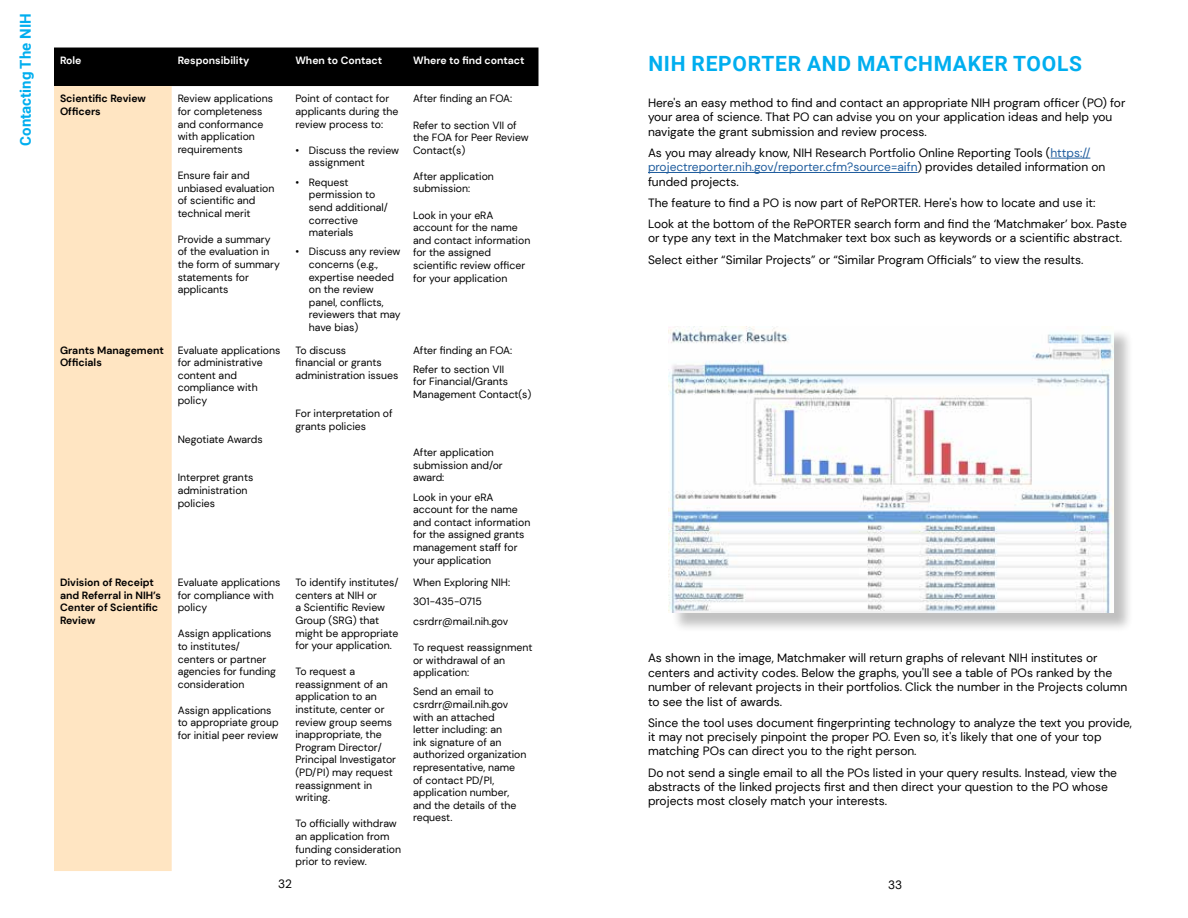
<style>
.page{position:relative;width:1188px;height:918px;background:#fff}
.page>*{position:absolute;margin:0;border:0;box-sizing:border-box;transform-origin:0 0}
.t1{font:700 21px "Roboto";letter-spacing:.035em;color:#00aeef}
.t2{font:700 15px "Roboto";color:#00aeef}
.t3{font:12px/14.4px "DM Sans";color:#000}
.t4{font:10.5px/12.6px "DM Sans";color:#000}
.t5{font:700 10.5px/12.6px "DM Sans";color:#000}
.t6{font:700 10.5px "DM Sans";color:#fff}
.s1{color:#215e9e}
</style>
<div class="page">
<div style="left:54px;top:48px;width:484px;height:38px;background:#000"></div>
<div style="left:54px;top:86px;width:118px;height:785px;background:#ffe5c2"></div>
<hr style="left:1050px;top:158px;width:40px;height:1px;background:#215e9e">
<hr style="left:648px;top:172px;width:270px;height:1px;background:#215e9e">
<div style="left:671px;top:329px;width:463px;height:305px;background:#000;opacity:.25"></div>
<img style="left:669px;top:326px;width:444px;height:287px">
<h2 class="t2" style="left:15px;top:146px;width:134px;rotate:-90deg">Contacting The NIH</h2>
<p class="t6" style="left:60px;top:54px;width:23px">Role</p>
<p class="t6" style="left:178px;top:54px;width:73px">Responsibility</p>
<p class="t6" style="left:295px;top:54px;width:88px">When to Contact</p>
<p class="t6" style="left:413px;top:54px;width:113px">Where to find contact</p>
<p class="t5" style="left:60px;top:92px;width:87px">Scientific Review<br>Officers</p>
<p class="t4" style="left:178px;top:92px;width:97px">Review applications for completeness and conformance with application requirements</p>
<p class="t4" style="left:178px;top:169px;width:98px">Ensure fair and unbiased evaluation of scientific and technical merit</p>
<p class="t4" style="left:178px;top:233px;width:104px">Provide a summary of the evaluation in the form of summary statements for applicants</p>
<p class="t4" style="left:413px;top:92px;width:101px">After finding an FOA:</p>
<p class="t4" style="left:413px;top:119px;width:117px">Refer to section VII of the FOA for Peer Review<br>Contact(s)</p>
<p class="t4" style="left:413px;top:170px;width:82px">After application submission:</p>
<p class="t4" style="left:413px;top:209px;width:119px">Look in your eRA account for the name and contact information for the assigned scientific review officer for your application</p>
<p class="t4" style="left:295px;top:92px;width:105px">Point of contact for applicants during the review process to:</p>
<p class="t4" style="left:309px;top:144px;width:92px;text-indent:-14px">• Discuss the review assignment</p>
<p class="t4" style="left:309px;top:176px;width:80px;text-indent:-14px">• Request permission to send additional/ corrective materials</p>
<p class="t4" style="left:309px;top:245px;width:93px;text-indent:-14px">• Discuss any review concerns (e.g., expertise needed on the review panel, conflicts, reviewers that may have bias)</p>
<p class="t5" style="left:60px;top:344px;width:105px">Grants Management<br>Officials</p>
<p class="t4" style="left:178px;top:343px;width:104px">Evaluate applications for administrative content and compliance with policy</p>
<p class="t4" style="left:178px;top:433px;width:86px">Negotiate Awards</p>
<p class="t4" style="left:178px;top:471px;width:77px">Interpret grants administration policies</p>
<p class="t5" style="left:60px;top:576px;width:102px">Division of Receipt and Referral in NIH’s<br>Center of Scientific<br>Review</p>
<p class="t4" style="left:178px;top:576px;width:104px">Evaluate applications for compliance with policy</p>
<p class="t4" style="left:178px;top:627px;width:100px">Assign applications to institutes/ centers or partner agencies for funding consideration</p>
<p class="t4" style="left:178px;top:704px;width:102px">Assign applications to appropriate group for initial peer review</p>
<p class="t4" style="left:295px;top:344px;width:104px">To discuss<br>financial or grants administration issues</p>
<p class="t4" style="left:295px;top:407px;width:99px">For interpretation of grants policies</p>
<p class="t4" style="left:295px;top:576px;width:105px">To identify institutes/ centers at NIH or<br>a Scientific Review<br>Group (SRG) that might be appropriate for your application.</p>
<p class="t4" style="left:295px;top:665px;width:102px">To request a reassignment of an application to an institute, center or review group seems inappropriate, the<br>Program Director/<br>Principal Investigator (PD/PI) may request reassignment in writing.</p>
<p class="t4" style="left:295px;top:817px;width:107px">To officially withdraw an application from funding consideration prior to review.</p>
<p class="t4" style="left:413px;top:340px;width:101px;line-height:19.4px">After finding an FOA:<br>Refer to section VII</p>
<p class="t4" style="left:413px;top:375px;width:120px">for Financial/Grants<br>Management Contact(s)</p>
<p class="t4" style="left:413px;top:446px;width:91px">After application submission and/or award:</p>
<p class="t4" style="left:413px;top:491px;width:119px">Look in your eRA account for the name and contact information for the assigned grants management staff for your application</p>
<p class="t4" style="left:413px;top:573px;width:99px;line-height:19.4px">When Exploring NIH:<br>301-435-0715 csrdrr@mail.nih.gov</p>
<p class="t4" style="left:413px;top:641px;width:121px">To request reassignment or withdrawal of an application:</p>
<p class="t4" style="left:413px;top:685px;width:115px">Send an email to csrdrr@mail.nih.gov with an attached<br>letter including: an<br>ink signature of an authorized organization representative, name of contact PD/PI, application number, and the details of the request.</p>
<h1 class="t1" style="left:648px;top:49px;width:435px">NIH REPORTER AND MATCHMAKER TOOLS</h1>
<p class="t3" style="left:648px;top:96px;width:479px">Here's an easy method to find and contact an appropriate NIH program officer (PO) for your area of science. That PO can advise you on your application ideas and help you navigate the grant submission and review process.</p>
<p class="t3" style="left:648px;top:145px;width:459px">As you may already know, NIH Research Portfolio Online Reporting Tools (<span class="s1">https:// projectreporter.nih.gov/reporter.cfm?source=aifn</span>) provides detailed information on funded projects.</p>
<p class="t3" style="left:648px;top:192px;width:480px;line-height:21.1px">The feature to find a PO is now part of RePORTER. Here's how to locate and use it:<br>Look at the bottom of the RePORTER search form and find the ‘Matchmaker’ box. Paste</p>
<p class="t3" style="left:648px;top:228px;width:476px;line-height:21.1px">or type any text in the Matchmaker text box such as keywords or a scientific abstract.<br>Select either “Similar Projects” or “Similar Program Officials” to view the results.</p>
<p class="t3" style="left:648px;top:651px;width:481px">As shown in the image, Matchmaker will return graphs of relevant NIH institutes or centers and activity codes. Below the graphs, you'll see a table of POs ranked by the number of relevant projects in their portfolios. Click the number in the Projects column to see the list of awards.</p>
<p class="t3" style="left:648px;top:715px;width:486px">Since the tool uses document fingerprinting technology to analyze the text you provide, it may not precisely pinpoint the proper PO. Even so, it's likely that one of your top matching POs can direct you to the right person.</p>
<p class="t3" style="left:648px;top:765px;width:471px">Do not send a single email to all the POs listed in your query results. Instead, view the abstracts of the linked projects first and then direct your question to the PO whose projects most closely match your interests.</p>
<p class="t3" style="left:278px;top:876px;width:15px">32</p>
<p class="t3" style="left:888px;top:878px;width:16px">33</p>
</div>
